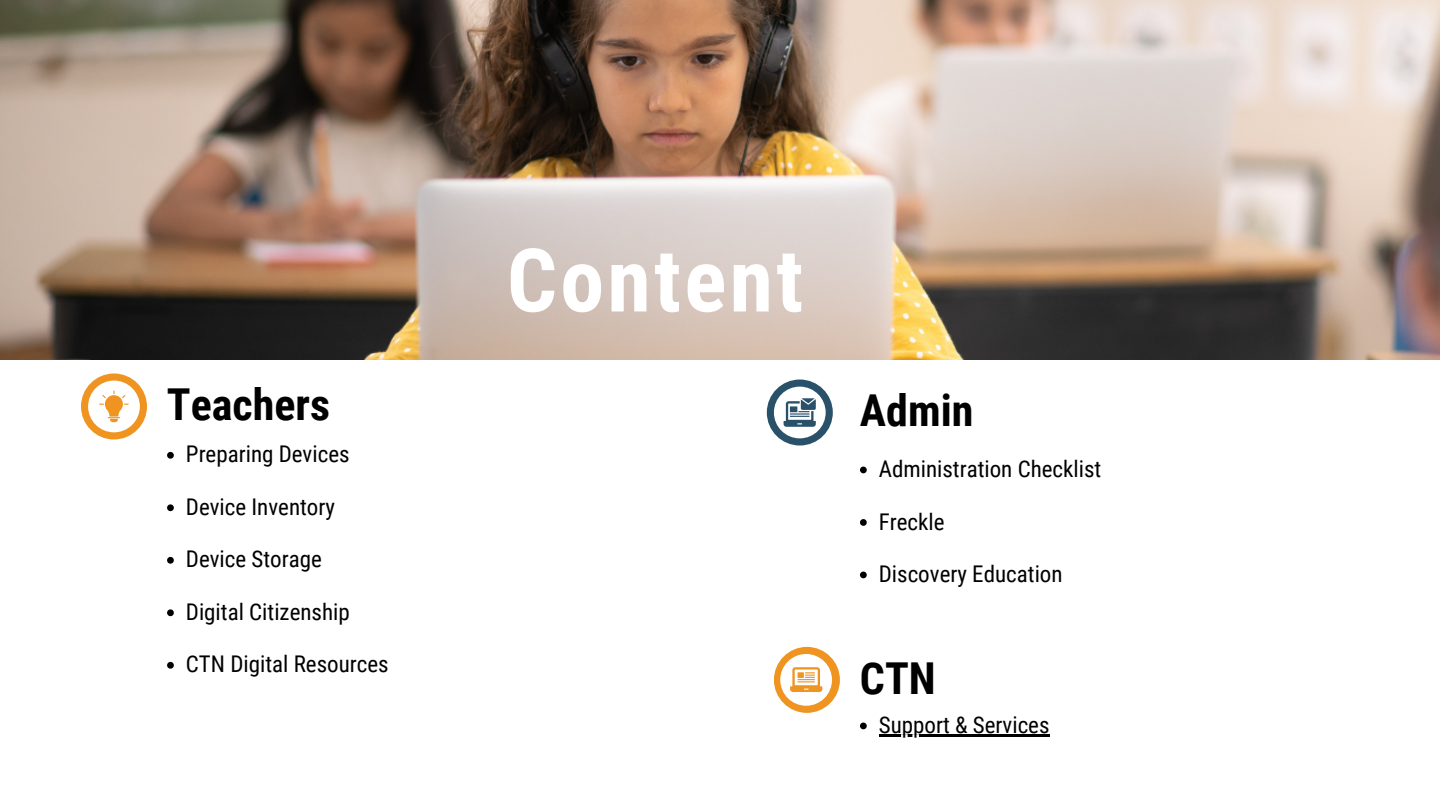
<style>
.page{position:relative;width:1440px;height:810px;background:#fff}
.page>*{position:absolute;margin:0;border:0;box-sizing:border-box;transform-origin:0 0}
.t1{font:700 88px "Roboto Condensed";letter-spacing:.035em;color:#fff}
.t2{font:700 44px "Roboto Condensed";color:#000}
.t3{font:23px "Roboto Condensed";color:#000}
</style>
<div class="page">
<svg style="left:81px;top:373px;width:66px;height:66px"></svg>
<svg style="left:774px;top:647px;width:66px;height:66px"></svg>
<svg style="left:767px;top:380px;width:66px;height:66px"></svg>
<img style="left:0;top:0;width:1440px;height:359px">
<svg style="left:167px;top:452px;width:7px;height:7px"></svg>
<svg style="left:167px;top:504px;width:7px;height:7px"></svg>
<svg style="left:167px;top:557px;width:7px;height:7px"></svg>
<svg style="left:167px;top:609px;width:7px;height:7px"></svg>
<svg style="left:167px;top:662px;width:7px;height:7px"></svg>
<svg style="left:860px;top:467px;width:7px;height:6px"></svg>
<svg style="left:860px;top:519px;width:7px;height:7px"></svg>
<svg style="left:860px;top:572px;width:7px;height:6px"></svg>
<svg style="left:860px;top:723px;width:7px;height:6px"></svg>
<hr style="left:879px;top:735px;width:171px;height:2px;background:#000">
<p class="t1" style="left:507px;top:230px;width:298px">Content</p>
<p class="t2" style="left:167px;top:379px;width:165px">Teachers</p>
<p class="t2" style="left:860px;top:385px;width:115px">Admin</p>
<p class="t3" style="left:186px;top:441px;width:165px">Preparing Devices</p>
<p class="t3" style="left:186px;top:494px;width:151px">Device Inventory</p>
<p class="t3" style="left:186px;top:546px;width:137px">Device Storage</p>
<p class="t3" style="left:186px;top:599px;width:165px">Digital Citizenship</p>
<p class="t3" style="left:186px;top:651px;width:204px">CTN Digital Resources</p>
<p class="t3" style="left:879px;top:456px;width:224px">Administration Checklist</p>
<p class="t3" style="left:879px;top:508px;width:67px">Freckle</p>
<p class="t3" style="left:879px;top:561px;width:185px">Discovery Education</p>
<p class="t2" style="left:860px;top:653px;width:77px">CTN</p>
<p class="t3" style="left:879px;top:712px;width:172px">Support &amp; Services</p>
</div>
